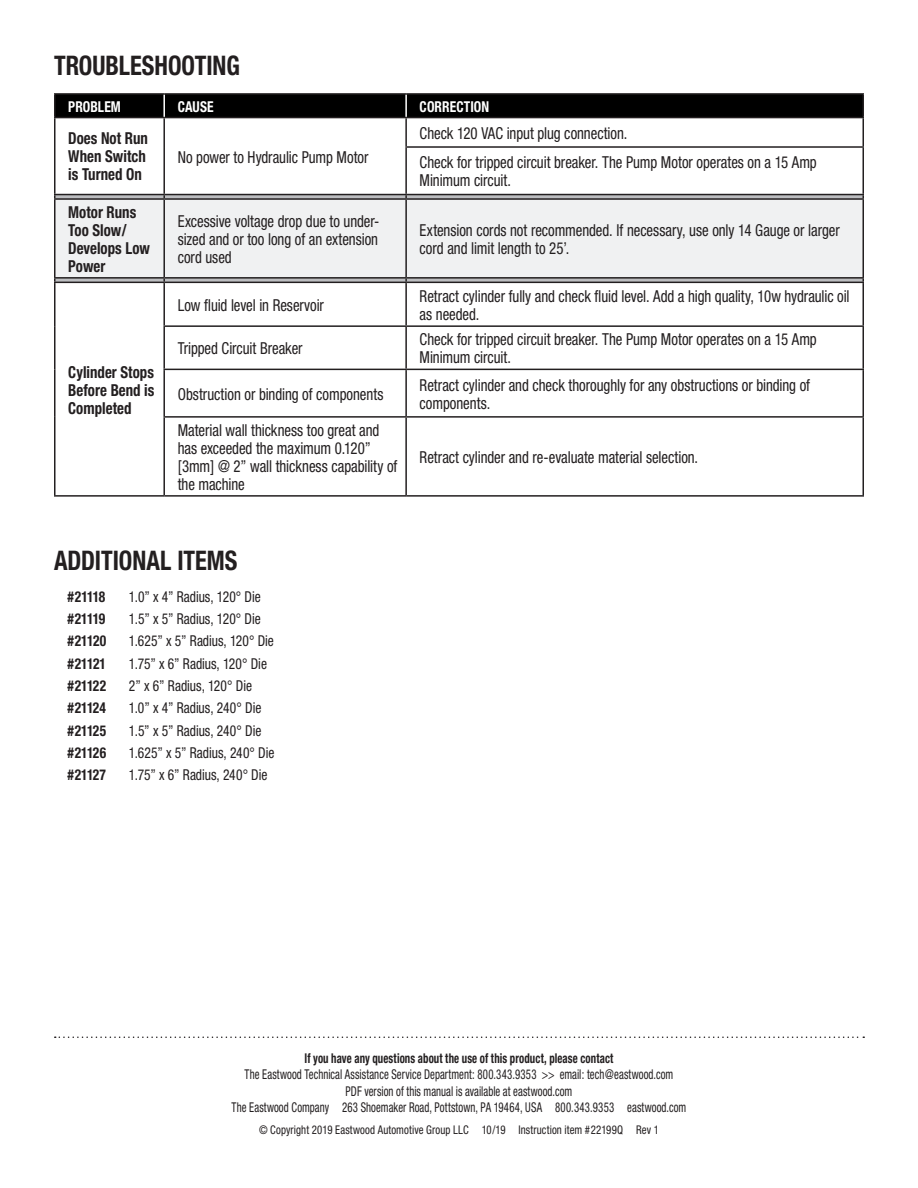
<style>
.page{position:relative;width:918px;height:1188px;background:#fff}
.page>*{position:absolute;margin:0;border:0;box-sizing:border-box;transform-origin:0 0}
.t1{font:700 condensed 27px "Helvetica Neue";color:#231f20;scale:.9 1}
.t2{font:condensed 16.5px/18px "Helvetica Neue";letter-spacing:-.005em;color:#231f20;scale:.9 1}
.t3{font:700 condensed 16.5px/18px "Helvetica Neue";color:#231f20;scale:.9 1}
.t4{font:condensed 15px "Helvetica Neue";letter-spacing:-.005em;color:#231f20;scale:.9 1}
.t5{font:700 condensed 15px "Helvetica Neue";letter-spacing:-.04em;color:#231f20;scale:.9 1}
.t6{font:700 condensed 15px "Helvetica Neue";letter-spacing:.005em;color:#fff;scale:.9 1}
.t7{font:condensed 13.5px/16.5px "Helvetica Neue";letter-spacing:.01em;color:#231f20;text-align:center;scale:.8 1}
.t8{font:700 condensed 13.5px "Helvetica Neue";letter-spacing:.01em;color:#231f20;scale:.8 1}
.t9{font:condensed 12px "Helvetica Neue";letter-spacing:.015em;color:#231f20;scale:.9 1}
</style>
<div class="page">
<svg style="left:55px;top:1036px;width:809px;height:2px"></svg>
<div style="left:56px;top:95px;width:806px;height:22px;background:#000"></div>
<svg style="left:56px;top:195px;width:806px;height:87px;background:#a9aaac"></svg>
<div style="left:56px;top:200px;width:806px;height:77px;background:#f0f1f2"></div>
<hr style="left:54px;top:118px;width:2px;height:29px;background:#231f20">
<hr style="left:163px;top:118px;width:2px;height:29px;background:#231f20">
<hr style="left:405px;top:118px;width:2px;height:28px;background:#231f20">
<hr style="left:862px;top:118px;width:2px;height:28px;background:#231f20">
<hr style="left:54px;top:147px;width:2px;height:47px;background:#231f20">
<hr style="left:163px;top:147px;width:2px;height:47px;background:#231f20">
<hr style="left:405px;top:146px;width:459px;height:2px;background:#231f20">
<hr style="left:405px;top:148px;width:2px;height:46px;background:#231f20">
<hr style="left:862px;top:148px;width:2px;height:46px;background:#231f20">
<hr style="left:54px;top:194px;width:110px;height:1px;background:#231f20">
<hr style="left:164px;top:194px;width:242px;height:1px;background:#231f20">
<hr style="left:406px;top:194px;width:458px;height:1px;background:#231f20">
<hr style="left:54px;top:198px;width:110px;height:2px;background:#231f20">
<hr style="left:54px;top:200px;width:2px;height:77px;background:#231f20">
<hr style="left:164px;top:198px;width:242px;height:2px;background:#231f20">
<hr style="left:163px;top:200px;width:2px;height:77px;background:#231f20">
<hr style="left:406px;top:198px;width:458px;height:2px;background:#231f20">
<hr style="left:405px;top:200px;width:2px;height:77px;background:#231f20">
<hr style="left:862px;top:200px;width:2px;height:77px;background:#231f20">
<hr style="left:54px;top:277px;width:110px;height:2px;background:#231f20">
<hr style="left:164px;top:277px;width:242px;height:2px;background:#231f20">
<hr style="left:406px;top:277px;width:458px;height:2px;background:#231f20">
<hr style="left:54px;top:282px;width:110px;height:1px;background:#231f20">
<hr style="left:54px;top:283px;width:2px;height:43px;background:#231f20">
<hr style="left:164px;top:282px;width:242px;height:1px;background:#231f20">
<hr style="left:163px;top:283px;width:2px;height:42px;background:#231f20">
<hr style="left:406px;top:282px;width:458px;height:1px;background:#231f20">
<hr style="left:405px;top:283px;width:2px;height:42px;background:#231f20">
<hr style="left:862px;top:283px;width:2px;height:42px;background:#231f20">
<hr style="left:54px;top:326px;width:2px;height:43px;background:#231f20">
<hr style="left:163px;top:325px;width:243px;height:2px;background:#231f20">
<hr style="left:163px;top:327px;width:2px;height:42px;background:#231f20">
<hr style="left:406px;top:325px;width:458px;height:2px;background:#231f20">
<hr style="left:405px;top:327px;width:2px;height:42px;background:#231f20">
<hr style="left:862px;top:327px;width:2px;height:42px;background:#231f20">
<hr style="left:54px;top:369px;width:2px;height:48px;background:#231f20">
<hr style="left:163px;top:369px;width:243px;height:1px;background:#231f20">
<hr style="left:163px;top:370px;width:2px;height:46px;background:#231f20">
<hr style="left:406px;top:369px;width:458px;height:1px;background:#231f20">
<hr style="left:405px;top:370px;width:2px;height:46px;background:#231f20">
<hr style="left:862px;top:370px;width:2px;height:46px;background:#231f20">
<hr style="left:54px;top:417px;width:2px;height:78px;background:#231f20">
<hr style="left:163px;top:416px;width:243px;height:2px;background:#231f20">
<hr style="left:163px;top:418px;width:2px;height:77px;background:#231f20">
<hr style="left:406px;top:416px;width:458px;height:2px;background:#231f20">
<hr style="left:405px;top:418px;width:2px;height:77px;background:#231f20">
<hr style="left:862px;top:418px;width:2px;height:77px;background:#231f20">
<hr style="left:54px;top:495px;width:110px;height:2px;background:#231f20">
<hr style="left:164px;top:495px;width:242px;height:2px;background:#231f20">
<hr style="left:406px;top:495px;width:458px;height:2px;background:#231f20">
<hr style="left:54px;top:93px;width:110px;height:2px;background:#231f20">
<hr style="left:54px;top:95px;width:2px;height:22px;background:#231f20">
<hr style="left:164px;top:93px;width:242px;height:2px;background:#231f20">
<hr style="left:54px;top:117px;width:110px;height:1px;background:#231f20">
<hr style="left:164px;top:117px;width:242px;height:1px;background:#231f20">
<hr style="left:163px;top:95px;width:2px;height:22px;background:#fff">
<hr style="left:406px;top:93px;width:458px;height:2px;background:#231f20">
<hr style="left:862px;top:95px;width:2px;height:22px;background:#231f20">
<hr style="left:406px;top:117px;width:458px;height:1px;background:#231f20">
<hr style="left:405px;top:95px;width:2px;height:22px;background:#fff">
<h1 class="t1" style="left:54px;top:49px;width:208px">TROUBLESHOOTING</h1>
<p class="t6" style="left:68px;top:97px;width:60px">PROBLEM</p>
<p class="t6" style="left:178px;top:97px;width:41px">CAUSE</p>
<p class="t6" style="left:420px;top:97px;width:79px">CORRECTION</p>
<p class="t3" style="left:68px;top:129px;width:90px">Does Not Run<br>When Switch is Turned On</p>
<p class="t2" style="left:420px;top:118px;width:443px;line-height:29.5px">Check 120 VAC input plug connection.<br>Check for tripped circuit breaker. The Pump Motor operates on a 15 Amp</p>
<p class="t2" style="left:420px;top:171px;width:103px">Minimum circuit.</p>
<p class="t2" style="left:178px;top:148px;width:214px">No power to Hydraulic Pump Motor</p>
<p class="t3" style="left:68px;top:203px;width:92px">Motor Runs<br>Too Slow/<br>Develops Low<br>Power</p>
<p class="t2" style="left:178px;top:212px;width:225px;text-align:justify">Excessive voltage drop due to under&shy;sized and or too long of an extension cord used</p>
<p class="t2" style="left:420px;top:221px;width:468px">Extension cords not recommended. If necessary, use only 14 Gauge or larger cord and limit length to 25’.</p>
<p class="t3" style="left:68px;top:362px;width:97px;text-align:justify">Cylinder Stops Before Bend is Completed</p>
<p class="t2" style="left:178px;top:296px;width:164px">Low fluid level in Reservoir</p>
<p class="t2" style="left:420px;top:287px;width:479px">Retract cylinder fully and check fluid level. Add a high quality, 10w hydraulic oil as needed.</p>
<p class="t2" style="left:178px;top:339px;width:140px">Tripped Circuit Breaker</p>
<p class="t2" style="left:420px;top:330px;width:443px">Check for tripped circuit breaker. The Pump Motor operates on a 15 Amp<br>Minimum circuit.</p>
<p class="t2" style="left:178px;top:385px;width:230px">Obstruction or binding of components</p>
<p class="t2" style="left:420px;top:376px;width:435px">Retract cylinder and check thoroughly for any obstructions or binding of components.</p>
<p class="t2" style="left:178px;top:421px;width:246px">Material wall thickness too great and has exceeded the maximum 0.120” [3mm] @ 2” wall thickness capability of the machine</p>
<p class="t2" style="left:420px;top:448px;width:311px">Retract cylinder and re-evaluate material selection.</p>
<h1 class="t1" style="left:54px;top:544px;width:205px">ADDITIONAL ITEMS</h1>
<p class="t5" style="left:68px;top:587px;width:44px">#21118</p>
<p class="t4" style="left:129px;top:588px;width:148px">1.0” x 4” Radius, 120° Die</p>
<p class="t5" style="left:67px;top:610px;width:44px">#21119</p>
<p class="t4" style="left:129px;top:610px;width:148px">1.5” x 5” Radius, 120° Die</p>
<p class="t5" style="left:67px;top:632px;width:44px">#21120</p>
<p class="t4" style="left:129px;top:632px;width:163px">1.625” x 5” Radius, 120° Die</p>
<p class="t5" style="left:67px;top:654px;width:44px">#21121</p>
<p class="t4" style="left:129px;top:655px;width:155px">1.75” x 6” Radius, 120° Die</p>
<p class="t5" style="left:67px;top:677px;width:45px">#21122</p>
<p class="t4" style="left:129px;top:677px;width:138px">2” x 6” Radius, 120° Die</p>
<p class="t5" style="left:67px;top:699px;width:44px">#21124</p>
<p class="t4" style="left:129px;top:699px;width:149px">1.0” x 4” Radius, 240° Die</p>
<p class="t5" style="left:67px;top:721px;width:45px">#21125</p>
<p class="t4" style="left:129px;top:722px;width:149px">1.5” x 5” Radius, 240° Die</p>
<p class="t5" style="left:67px;top:744px;width:45px">#21126</p>
<p class="t4" style="left:129px;top:744px;width:163px">1.625” x 5” Radius, 240° Die</p>
<p class="t5" style="left:67px;top:766px;width:44px">#21127</p>
<p class="t4" style="left:129px;top:766px;width:155px">1.75” x 6” Radius, 240° Die</p>
<p class="t8" style="left:305px;top:1050px;width:388px">If you have any questions about the use of this product, please contact</p>
<p class="t7" style="left:232px;top:1066px;width:570px">The Eastwood Technical Assistance Service Department: 800.343.9353 &gt;&gt; email: tech@eastwood.com<br>PDF version of this manual is available at eastwood.com<br>The Eastwood Company 263 Shoemaker Road, Pottstown, PA 19464, USA 800.343.9353 eastwood.com</p>
<p class="t9" style="left:259px;top:1123px;width:446px">© Copyright 2019 Eastwood Automotive Group LLC 10/19 Instruction item #22199Q Rev 1</p>
</div>
